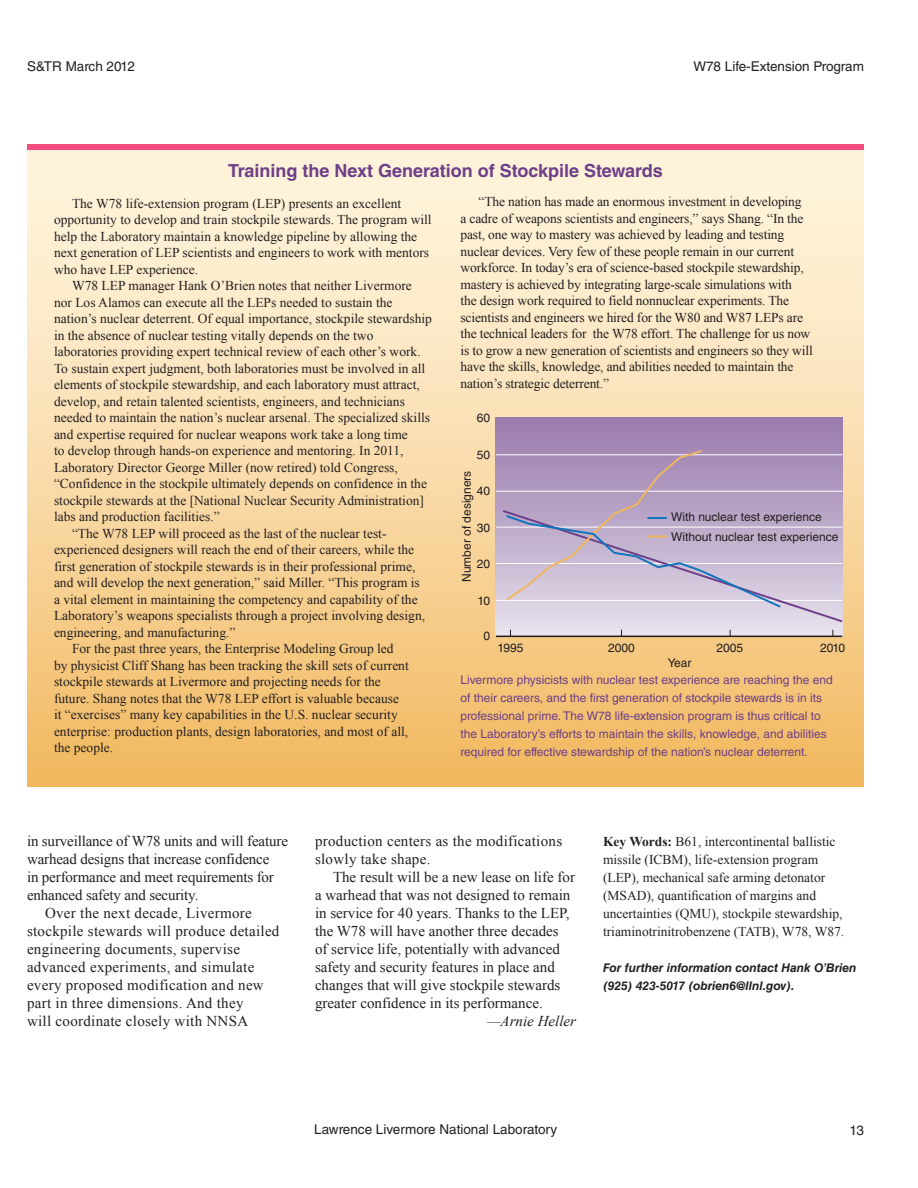
<style>
.page{position:relative;width:918px;height:1188px;background:#fff}
.page>*{position:absolute;margin:0;border:0;box-sizing:border-box;transform-origin:0 0}
.STR_box_title{font:700 18px "Helvetica LT Std";color:#6e3f88}
.STR_general_text{font:15px/18px "Times New Roman";color:#231f20}
.STR_general_text-2{font:15px/18px "Times New Roman";letter-spacing:.02em;color:#231f20}
.STR_article_writer{font:italic 15px "Times New Roman";color:#231f20}
.STR_box_text{font:13.5px/16.5px "Times New Roman";color:#231f20}
.STR_Key_Words{font:13.5px/18px "Times New Roman";color:#231f20}
.t1{font:13.5px "Helvetica LT Std";color:#231f20}
.STR_Captions{font:12px/18px "Helvetica LT Std";color:#6e3f88}
.t2{font:12px/19.5px "Helvetica LT Std";color:#231f20}
.STR_further_info{font:italic 700 12px/18px "Helvetica LT Std";color:#231f20}
.s1{font-weight:700}
</style>
<div class="page">
<div style="left:27px;top:148px;width:837px;height:639px;background:linear-gradient(to bottom,#fff9e9,#f2bb66)"></div>
<div style="left:27px;top:144px;width:837px;height:6px;background:#f04c7e"></div>
<div style="left:496px;top:418px;width:346px;height:218px;background:linear-gradient(to bottom,#987aab,#e5dfeb)"></div>
<hr style="left:496px;top:454px;width:346px;height:1px;background:#fff">
<hr style="left:496px;top:491px;width:346px;height:1px;background:#fff">
<hr style="left:496px;top:527px;width:346px;height:1px;background:#fff">
<hr style="left:496px;top:563px;width:346px;height:1px;background:#fff">
<hr style="left:496px;top:600px;width:346px;height:1px;background:#fff">
<svg style="left:501px;top:449px;width:344px;height:175px;background:#c1b1cc"></svg>
<hr style="left:647px;top:517px;width:20px;height:2px;background:#1074bc">
<hr style="left:647px;top:535px;width:20px;height:2px;background:#f0b659">
<hr style="left:496px;top:636px;width:346px;height:1px;background:#231f20">
<p class="t1" style="left:27px;top:59px;width:110px">S&amp;TR March 2012</p>
<p class="t1" style="left:693px;top:59px;width:172px">W78 Life-Extension Program</p>
<p class="STR_box_title" style="left:228px;top:160px;width:436px">Training the Next Generation of Stockpile Stewards</p>
<p class="STR_box_text" style="left:460px;top:193px;width:354px;text-indent:18px">“The nation has made an enormous investment in developing<br>a cadre of weapons scientists and engineers,” says Shang. “In the past, one way to mastery was achieved by leading and testing nuclear devices. Very few of these people remain in our current workforce. In today’s era of science-based stockpile stewardship, mastery is achieved by integrating large-scale simulations with<br>the design work required to field nonnuclear experiments. The scientists and engineers we hired for the W80 and W87 LEPs are the technical leaders for the W78 effort. The challenge for us now is to grow a new generation of scientists and engineers so they will have the skills, knowledge, and abilities needed to maintain the nation’s strategic deterrent.”</p>
<p class="STR_box_text" style="left:54px;top:195px;width:379px;text-indent:18px">The W78 life-extension program (LEP) presents an excellent opportunity to develop and train stockpile stewards. The program will help the Laboratory maintain a knowledge pipeline by allowing the next generation of LEP scientists and engineers to work with mentors who have LEP experience.</p>
<p class="STR_box_text" style="left:54px;top:277px;width:380px;text-indent:18px">W78 LEP manager Hank O’Brien notes that neither Livermore nor Los Alamos can execute all the LEPs needed to sustain the nation’s nuclear deterrent. Of equal importance, stockpile stewardship in the absence of nuclear testing vitally depends on the two laboratories providing expert technical review of each other’s work.<br>To sustain expert judgment, both laboratories must be involved in all elements of stockpile stewardship, and each laboratory must attract, develop, and retain talented scientists, engineers, and technicians needed to maintain the nation’s nuclear arsenal. The specialized skills and expertise required for nuclear weapons work take a long time<br>to develop through hands-on experience and mentoring. In 2011, Laboratory Director George Miller (now retired) told Congress, “Confidence in the stockpile ultimately depends on confidence in the stockpile stewards at the [National Nuclear Security Administration] labs and production facilities.”</p>
<p class="STR_box_text" style="left:54px;top:525px;width:373px;text-indent:18px">“The W78 LEP will proceed as the last of the nuclear test&shy;experienced designers will reach the end of their careers, while the first generation of stockpile stewards is in their professional prime, and will develop the next generation,” said Miller. “This program is a vital element in maintaining the competency and capability of the Laboratory’s weapons specialists through a project involving design, engineering, and manufacturing.”</p>
<p class="STR_box_text" style="left:54px;top:640px;width:356px;text-indent:18px">For the past three years, the Enterprise Modeling Group led by physicist Cliff Shang has been tracking the skill sets of current stockpile stewards at Livermore and projecting needs for the future. Shang notes that the W78 LEP effort is valuable because it “exercises” many key capabilities in the U.S. nuclear security enterprise: production plants, design laboratories, and most of all, the people.</p>
<p class="t2" style="left:477px;top:408px;width:15px">60</p>
<p class="t2" style="left:477px;top:445px;width:15px">50</p>
<p class="t2" style="left:457px;top:582px;width:113px;rotate:-90deg">Number of designers</p>
<p class="t2" style="left:477px;top:481px;width:15px">40</p>
<p class="t2" style="left:477px;top:518px;width:15px">30</p>
<p class="t2" style="left:477px;top:554px;width:15px">20</p>
<p class="t2" style="left:671px;top:507px;width:169px">With nuclear test experience<br>Without nuclear test experience</p>
<p class="t2" style="left:478px;top:591px;width:14px">10</p>
<p class="t2" style="left:484px;top:626px;width:8px">0</p>
<p class="t2" style="left:497px;top:638px;width:28px">1995</p>
<p class="t2" style="left:608px;top:638px;width:28px">2000</p>
<p class="t2" style="left:717px;top:638px;width:28px">2005</p>
<p class="t2" style="left:820px;top:638px;width:27px">2010</p>
<p class="t2" style="left:668px;top:653px;width:25px">Year</p>
<p class="STR_Captions" style="left:460px;top:671px;width:374px">Livermore physicists with nuclear test experience are reaching the end of their careers, and the first generation of stockpile stewards is in its professional prime. The W78 life-extension program is thus critical to the Laboratory’s efforts to maintain the skills, knowledge, and abilities required for effective stewardship of the nation’s nuclear deterrent.</p>
<p class="STR_general_text" style="left:27px;top:832px;width:262px">in surveillance of W78 units and will feature warhead designs that increase confidence<br>in performance and meet requirements for enhanced safety and security.</p>
<p class="STR_general_text-2" style="left:27px;top:904px;width:254px;text-indent:18px">Over the next decade, Livermore stockpile stewards will produce detailed engineering documents, supervise advanced experiments, and simulate every proposed modification and new part in three dimensions. And they<br>will coordinate closely with NNSA</p>
<p class="STR_general_text-2" style="left:315px;top:832px;width:249px">production centers as the modifications slowly take shape.</p>
<p class="STR_general_text" style="left:315px;top:868px;width:262px;text-indent:18px">The result will be a new lease on life for a warhead that was not designed to remain in service for 40 years. Thanks to the LEP, the W78 will have another three decades of service life, potentially with advanced safety and security features in place and changes that will give stockpile stewards greater confidence in its performance.</p>
<p class="STR_article_writer" style="left:487px;top:1011px;width:90px">—Arnie Heller</p>
<p class="STR_Key_Words" style="left:603px;top:832px;width:243px"><span class="s1">Key Words:</span> B61, intercontinental ballistic missile (ICBM), life-extension program (LEP), mechanical safe arming detonator (MSAD), quantification of margins and uncertainties (QMU), stockpile stewardship, triaminotrinitrobenzene (TATB), W78, W87.</p>
<p class="STR_further_info" style="left:603px;top:959px;width:255px">For further information contact Hank O’Brien (925) 423-5017 (obrien6@llnl.gov).</p>
<p class="t1" style="left:314px;top:1121px;width:245px">Lawrence Livermore National Laboratory</p>
<p class="t1" style="left:850px;top:1122px;width:16px">13</p>
</div>
